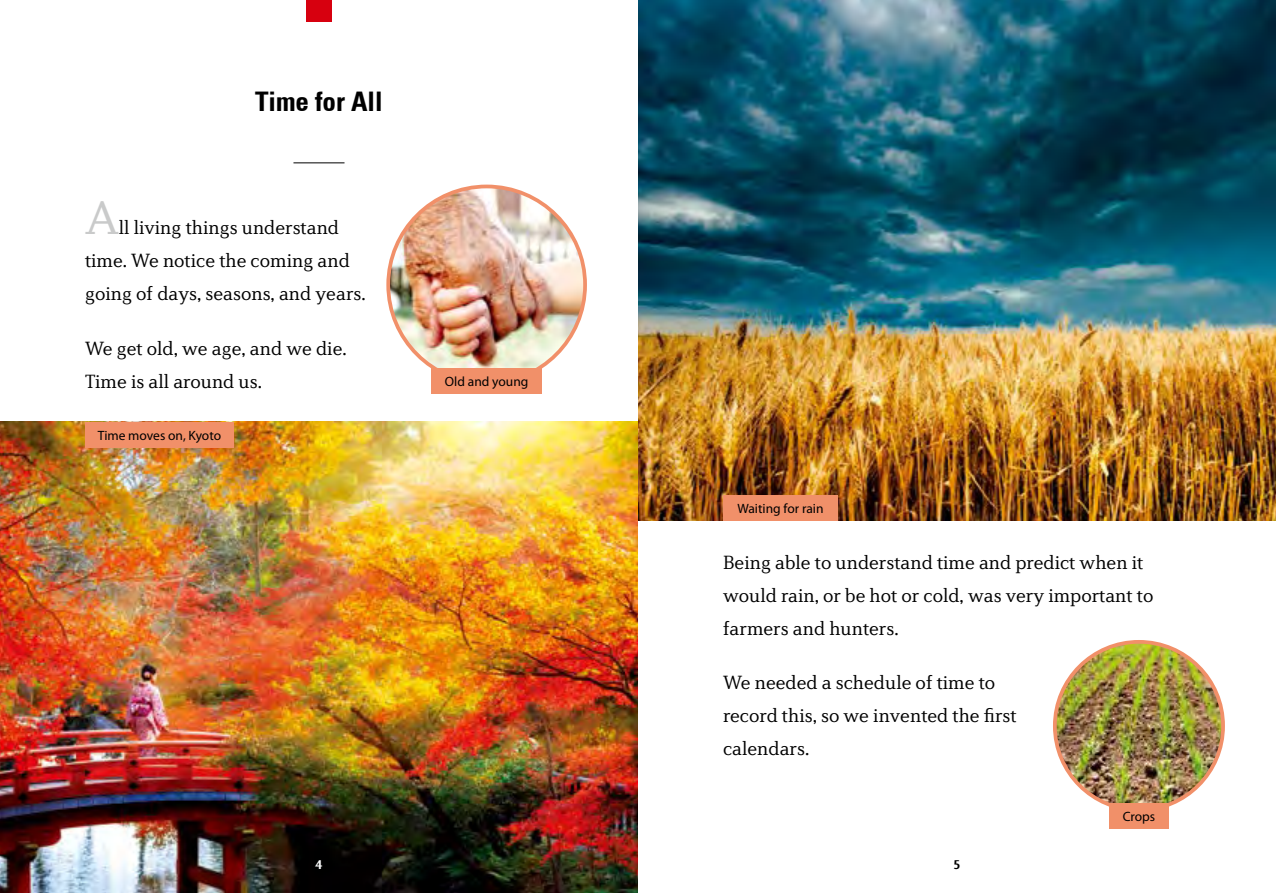
<style>
.page{position:relative;width:1276px;height:893px;background:#fff}
.page>*{position:absolute;margin:0;border:0;box-sizing:border-box;transform-origin:0 0}
.t1{font:300 48px "Diverda Serif LT Std";color:#c9caca}
.t2{font:27px "Univeconbol";color:#000}
.t3{font:300 19.5px/33px "Diverda Serif LT Std";color:#000}
.t4{font:13.5px "Myriad Pro";color:#000}
.t5{font:700 13.5px "Diverda Serif LT Std";color:#fff}
.t6{font:700 13.5px "Diverda Serif LT Std";color:#000}
</style>
<div class="page">
<img style="left:638px;top:0;width:638px;height:521px">
<hr style="left:293px;top:163px;width:51px;height:1px;background:#000">
<div style="left:306px;top:0;width:26px;height:21px;background:#d7000f"></div>
<img style="left:0;top:422px;width:638px;height:471px">
<img style="left:389px;top:186px;width:196px;height:183px">
<div style="left:431px;top:368px;width:111px;height:25px;background:#f19069"></div>
<div style="left:85px;top:422px;width:149px;height:25px;background:#f19069"></div>
<div style="left:723px;top:495px;width:115px;height:26px;background:#f19069"></div>
<img style="left:1055px;top:642px;width:168px;height:168px;border-radius:84px">
<div style="left:1109px;top:803px;width:59px;height:26px;background:#f19069"></div>
<h2 class="t2" style="left:255px;top:85px;width:129px">Time for All</h2>
<h1 class="t1" style="left:85px;top:191px;width:35px">A</h1>
<p class="t3" style="left:85px;top:211px;width:282px;text-indent:34px">ll living things understand time. We notice the coming and going of days, seasons, and years.</p>
<p class="t3" style="left:85px;top:331px;width:263px">We get old, we age, and we die.<br>Time is all around us.</p>
<p class="t4" style="left:98px;top:427px;width:125px">Time moves on, Kyoto</p>
<p class="t4" style="left:445px;top:373px;width:85px">Old and young</p>
<p class="t4" style="left:737px;top:500px;width:88px">Waiting for rain</p>
<p class="t3" style="left:723px;top:546px;width:432px">Being able to understand time and predict when it would rain, or be hot or cold, was very important to farmers and hunters.</p>
<p class="t3" style="left:723px;top:666px;width:295px">We needed a schedule of time to record this, so we invented the first calendars.</p>
<p class="t4" style="left:1122px;top:808px;width:34px">Crops</p>
<p class="t5" style="left:315px;top:856px;width:9px">4</p>
<p class="t6" style="left:953px;top:856px;width:9px">5</p>
</div>
